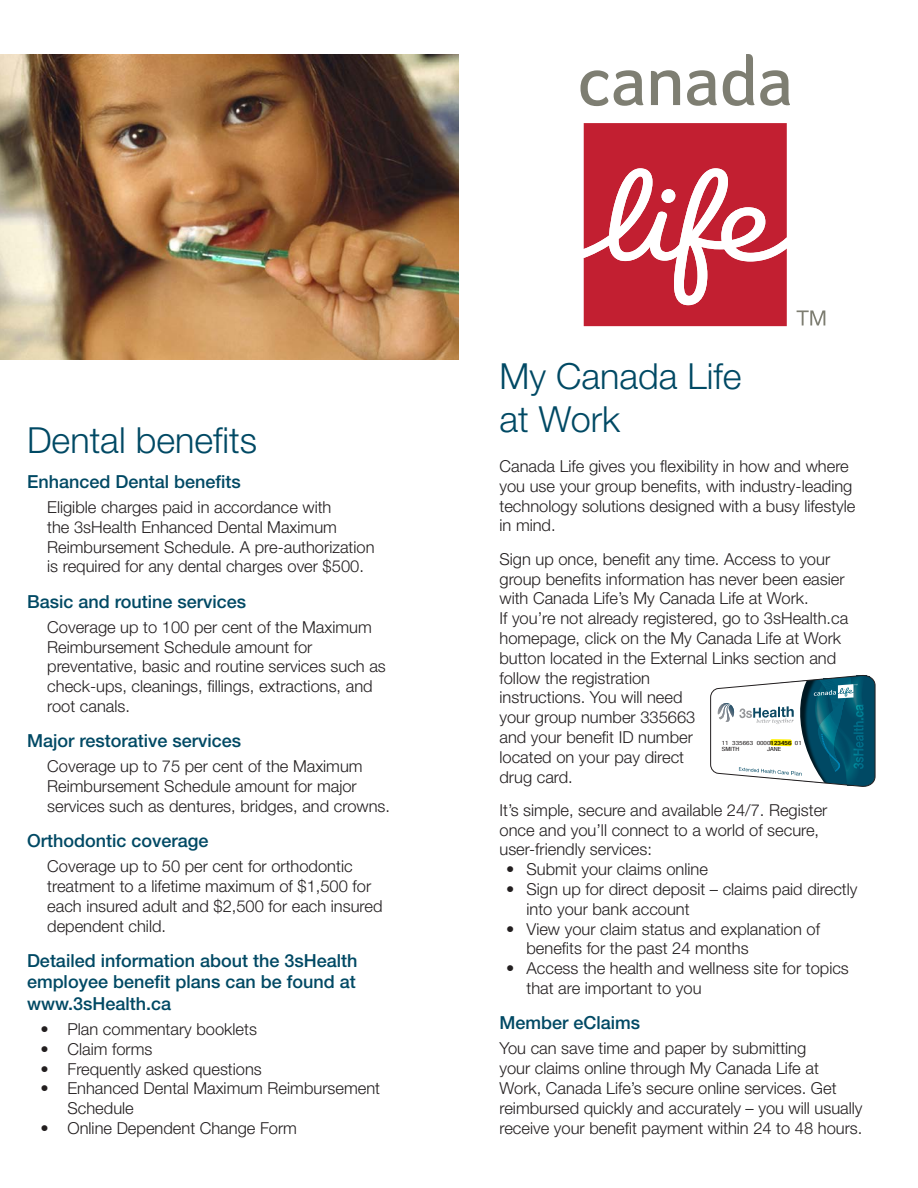
<style>
.page{position:relative;width:918px;height:1188px;background:#fff}
.page>*{position:absolute;margin:0;border:0;box-sizing:border-box;transform-origin:0 0}
.t1{font:300 36px/43.2px "Helvetica Neue LT Pro";color:#004964}
.t2{font:500 18px/21.6px "Helvetica Neue LT Pro";color:#004964;text-align:justify}
.t3{font:300 16.5px/19.8px "Helvetica Neue LT Pro";color:#231f20}
.t4{font:condensed 5.7px/6.9px "Helvetica Neue LT Pro";color:#231f20;scale:1.26 1}
.s1{font-weight:700}
</style>
<div class="page">
<img style="left:0;top:54px;width:459px;height:306px">
<svg style="left:710px;top:675px;width:166px;height:112px"></svg>
<svg style="left:581px;top:70px;width:27px;height:36px"></svg>
<svg style="left:614px;top:70px;width:29px;height:36px"></svg>
<svg style="left:651px;top:70px;width:29px;height:35px"></svg>
<svg style="left:687px;top:70px;width:30px;height:36px"></svg>
<svg style="left:723px;top:54px;width:67px;height:52px"></svg>
<svg style="left:584px;top:123px;width:203px;height:203px"></svg>
<svg style="left:797px;top:310px;width:28px;height:15px"></svg>
<p class="t1" style="left:27px;top:418px;width:232px">Dental benefits</p>
<p class="t2" style="left:27px;top:470px;width:215px">Enhanced Dental benefits</p>
<p class="t3" style="left:47px;top:497px;width:329px">Eligible charges paid in accordance with<br>the 3sHealth Enhanced Dental Maximum Reimbursement Schedule. A pre-authorization is required for any dental charges over $500.</p>
<p class="t2" style="left:27px;top:590px;width:221px">Basic and routine services</p>
<p class="t3" style="left:47px;top:617px;width:340px">Coverage up to 100 per cent of the Maximum Reimbursement Schedule amount for preventative, basic and routine services such as check-ups, cleanings, fillings, extractions, and root canals.</p>
<p class="t2" style="left:27px;top:730px;width:216px">Major restorative services</p>
<p class="t3" style="left:47px;top:756px;width:344px">Coverage up to 75 per cent of the Maximum<br>Reimbursement Schedule amount for major services such as dentures, bridges, and crowns.</p>
<p class="t2" style="left:27px;top:829px;width:183px">Orthodontic coverage</p>
<p class="t3" style="left:47px;top:856px;width:337px">Coverage up to 50 per cent for orthodontic treatment to a lifetime maximum of $1,500 for each insured adult and $2,500 for each insured dependent child.</p>
<p class="t2" style="left:27px;top:949px;width:332px">Detailed information about the 3sHealth employee benefit plans can be found at www.3sHealth.ca</p>
<p class="t3" style="left:40px;top:1019px;width:218px">• Plan commentary booklets</p>
<p class="t3" style="left:40px;top:1039px;width:113px">• Claim forms</p>
<p class="t3" style="left:40px;top:1058px;width:223px">• Frequently asked questions</p>
<p class="t3" style="left:68px;top:1078px;width:314px;text-indent:-27px">• Enhanced Dental Maximum Reimbursement<br>Schedule</p>
<p class="t3" style="left:40px;top:1118px;width:258px">• Online Dependent Change Form</p>
<p class="t1" style="left:500px;top:354px;width:244px">My Canada Life at Work</p>
<p class="t3" style="left:500px;top:456px;width:358px">Canada Life gives you flexibility in how and where you use your group benefits, with industry-leading technology solutions designed with a busy lifestyle in mind.</p>
<p class="t3" style="left:500px;top:549px;width:347px">Sign up once, benefit any time. Access to your group benefits information has never been easier with Canada Life’s My Canada Life at Work.</p>
<p class="t3" style="left:500px;top:608px;width:350px">If you’re not already registered, go to 3sHealth.ca homepage, click on the My Canada Life at Work button located in the External Links section and follow the registration<br>instructions. You will need<br>your group number 335663<br>and your benefit ID number<br>located on your pay direct<br>drug card.</p>
<p class="t3" style="left:500px;top:800px;width:329px">It’s simple, secure and available 24/7. Register once and you’ll connect to a world of secure, user-friendly services:</p>
<p class="t3" style="left:506px;top:859px;width:203px">• Submit your claims online</p>
<p class="t3" style="left:526px;top:879px;width:332px;text-indent:-20px">• Sign up for direct deposit – claims paid directly into your bank account</p>
<p class="t3" style="left:526px;top:919px;width:295px;text-indent:-20px">• View your claim status and explanation of benefits for the past 24 months</p>
<p class="t3" style="left:526px;top:958px;width:324px;text-indent:-20px">• Access the health and wellness site for topics that are important to you</p>
<p class="t2" style="left:500px;top:1012px;width:142px">Member eClaims</p>
<p class="t3" style="left:500px;top:1038px;width:365px">You can save time and paper by submitting<br>your claims online through My Canada Life at Work, Canada Life’s secure online services. Get reimbursed quickly and accurately – you will usually receive your benefit payment within 24 to 48 hours.</p>
<p class="t4" style="left:722px;top:739px;width:65px">11 335663 0000<span class="s1">123456</span> 01<br>SMITH</p>
<p class="t4" style="left:767px;top:746px;width:13px">JANE</p>
</div>
